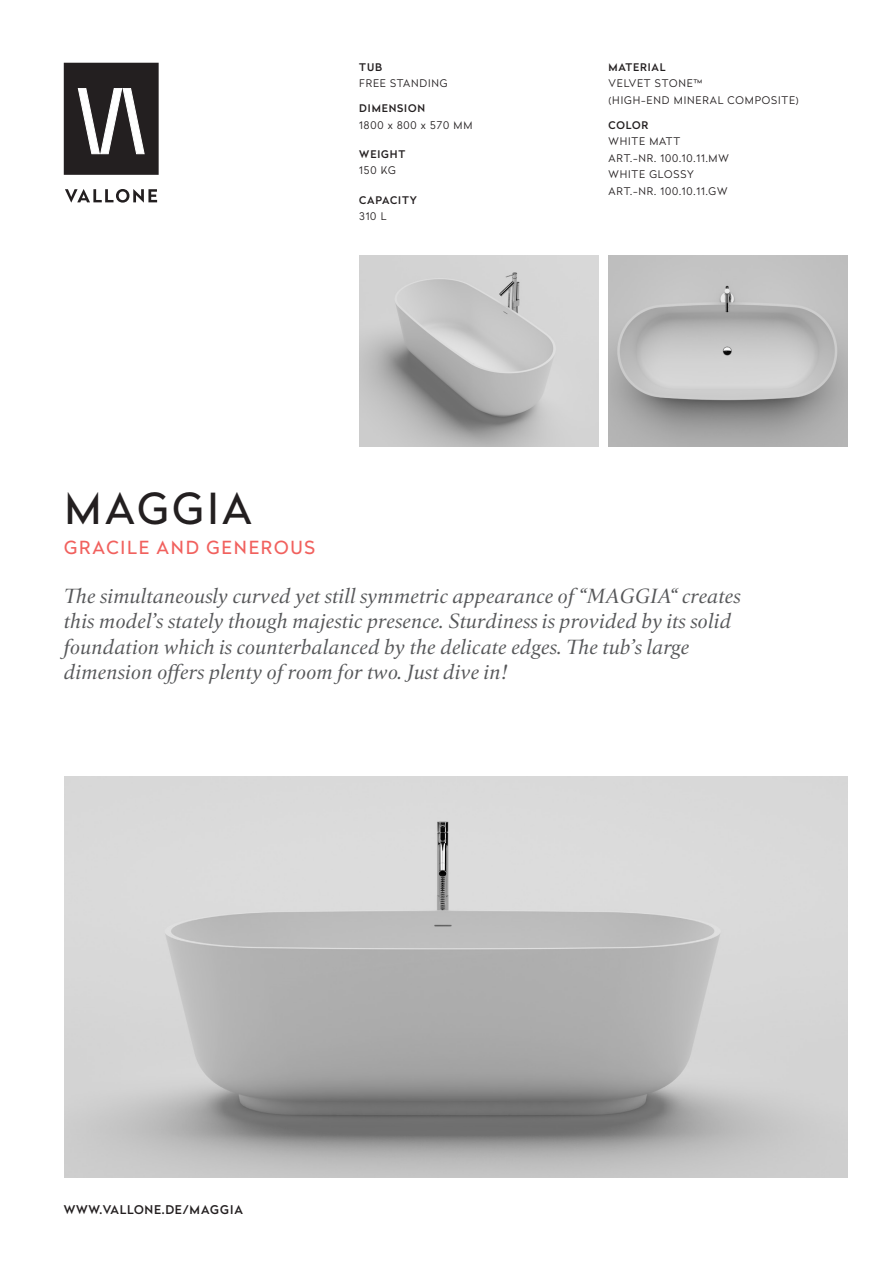
<style>
.page{position:relative;width:893px;height:1263px;background:#fff}
.page>*{position:absolute;margin:0;border:0;box-sizing:border-box;transform-origin:0 0}
.t1{font:42.6px "Radikal";letter-spacing:.08em;color:#231f20}
.t2{font:italic 21px/25.5px "Quant";color:#57585a}
.t3{font:18px "Radikal";letter-spacing:.1em;color:#f1615e}
.t4{font:500 12px "Radikal";letter-spacing:.06em;color:#231f20}
.t5{font:300 10.5px "Radikal";letter-spacing:.08em;color:#231f20}
.t6{font:500 10.5px "Radikal";letter-spacing:.08em;color:#231f20}
</style>
<div class="page">
<img style="left:65px;top:776px;width:783px;height:402px">
<img style="left:359px;top:255px;width:239px;height:192px">
<img style="left:608px;top:255px;width:240px;height:192px">
<svg style="left:65px;top:189px;width:92px;height:14px"></svg>
<div style="left:65px;top:64px;width:92px;height:109px;background:#231f20"></div>
<div style="left:64px;top:63px;width:95px;height:112px;border:3px solid #231f20"></div>
<svg style="left:78px;top:88px;width:67px;height:66px"></svg>
<p class="t6" style="left:359px;top:59px;width:24px">TUB</p>
<p class="t5" style="left:359px;top:76px;width:90px">FREE STANDING</p>
<p class="t6" style="left:359px;top:101px;width:67px">DIMENSION</p>
<p class="t5" style="left:359px;top:118px;width:115px">1800 x 800 x 570 MM</p>
<p class="t6" style="left:359px;top:146px;width:47px">WEIGHT</p>
<p class="t5" style="left:359px;top:163px;width:38px">150 KG</p>
<p class="t6" style="left:359px;top:192px;width:59px">CAPACITY</p>
<p class="t5" style="left:359px;top:209px;width:29px">310 L</p>
<p class="t6" style="left:608px;top:59px;width:59px">MATERIAL</p>
<p class="t5" style="left:608px;top:76px;width:95px">VELVET STONE™</p>
<p class="t5" style="left:608px;top:92px;width:192px">(HIGH-END MINERAL COMPOSITE)</p>
<p class="t6" style="left:608px;top:117px;width:41px">COLOR</p>
<p class="t5" style="left:608px;top:134px;width:73px">WHITE MATT</p>
<p class="t5" style="left:608px;top:151px;width:122px">ART.-NR. 100.10.11.MW</p>
<p class="t5" style="left:608px;top:167px;width:87px">WHITE GLOSSY</p>
<p class="t5" style="left:608px;top:184px;width:120px">ART.-NR. 100.10.11.GW</p>
<p class="t1" style="left:65px;top:479px;width:189px">MAGGIA</p>
<p class="t3" style="left:64px;top:535px;width:252px">GRACILE AND GENEROUS</p>
<p class="t2" style="left:64px;top:583px;width:678px">The simultaneously curved yet still symmetric appearance of “MAGGIA“ creates this model’s stately though majestic presence. Sturdiness is provided by its solid foundation which is counterbalanced by the delicate edges. The tub’s large</p>
<p class="t2" style="left:64px;top:659px;width:445px">dimension offers plenty of room for two. Just dive in!</p>
<p class="t4" style="left:64px;top:1201px;width:181px">WWW.VALLONE.DE/MAGGIA</p>
</div>
